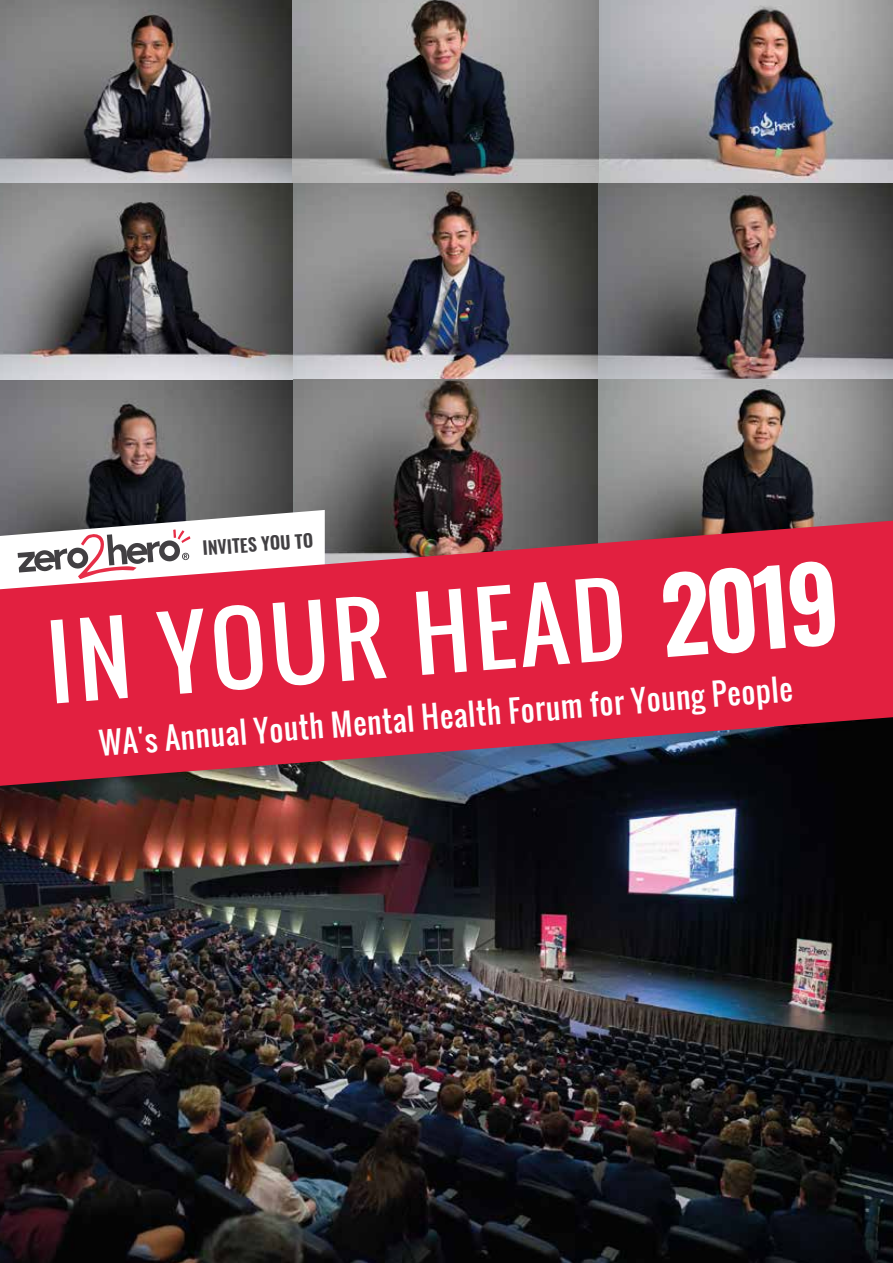
<style>
.page{position:relative;width:893px;height:1263px;background:#fff}
.page>*{position:absolute;margin:0;border:0;box-sizing:border-box;transform-origin:0 0}
.t1{font:95.1px "Oswald";color:#fff}
.t2{font:29.4px "Oswald";color:#fff}
.t3{font:600 17.85px "Oswald";color:#424043}
.s1{font-weight:600;font-size:102.45px}
</style>
<div class="page">
<img style="left:0;top:0;width:293px;height:510px">
<img style="left:0;top:786px;width:893px;height:477px">
<img style="left:292px;top:0;width:601px;height:380px">
<img style="left:293px;top:379px;width:305px;height:142px">
<img style="left:598px;top:379px;width:295px;height:142px">
<svg style="left:0;top:510px;width:325px;height:11px"></svg>
<svg style="left:0;top:521px;width:893px;height:265px;background:#c2324c"></svg>
<p class="t3" style="left:202px;top:539px;width:112px;rotate:-4deg">INVITES YOU TO</p>
<h1 class="t1" style="left:43px;top:589px;width:795px;rotate:-4deg">IN YOUR HEAD <span class="s1">2019</span></h1>
<p class="t2" style="left:98px;top:724px;width:697px;rotate:-5deg">WA's Annual Youth Mental Health Forum for Young People</p>
</div>
